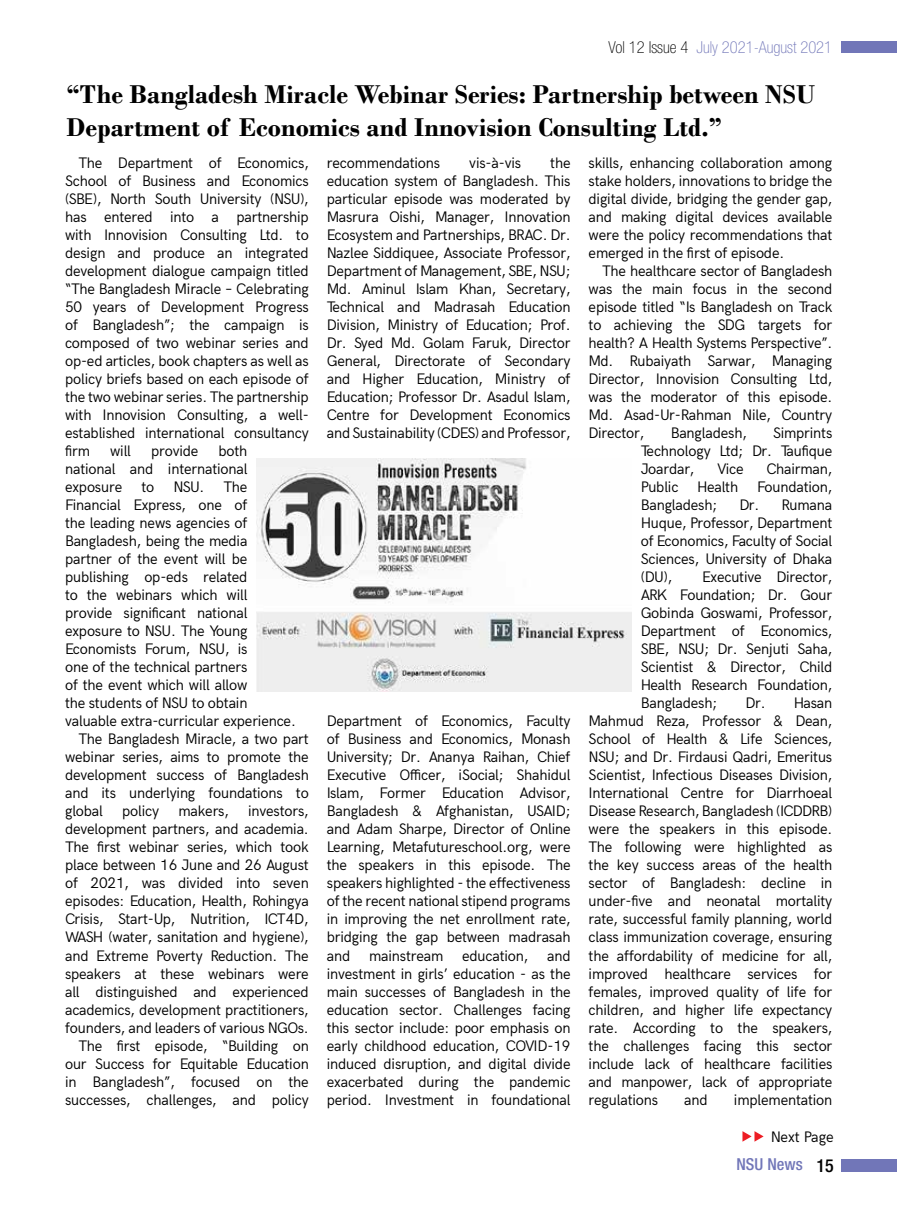
<style>
.page{position:relative;width:897px;height:1210px;background:#fff}
.page>*{position:absolute;margin:0;border:0;box-sizing:border-box;transform-origin:0 0}
.t1{font:700 27px/32.4px "Bodoni";color:#000}
.t2{font:100 condensed 16.5px "Helvetica Neue LT Pro";color:#7176b8}
.t3{font:500 condensed 16.5px "Helvetica Neue LT Pro";color:#7176b8}
.t4{font:15px/18px "Acari Sans";letter-spacing:-.01em;color:#000;text-align:justify}
.s1{color:#000}
.s2{font-size:18px;color:#000}
</style>
<div class="page">
<div style="left:840px;top:1158px;width:56px;height:13px;background:#7176b8"></div>
<div style="left:840px;top:41px;width:56px;height:11px;background:#7176b8"></div>
<svg style="left:742px;top:1131px;width:21px;height:10px"></svg>
<img style="left:256px;top:458px;width:375px;height:234px">
<p class="t2" style="left:608px;top:38px;width:225px"><span class="s1">Vol 12 Issue 4</span> July 2021-August 2021</p>
<h1 class="t1" style="left:67px;top:78px;width:749px">“The Bangladesh Miracle Webinar Series: Partnership between NSU<br>Department of Economics and Innovision Consulting Ltd.”</h1>
<p class="t4" style="left:65px;top:153px;width:245px;text-indent:13px">The Department of Economics, School of Business and Economics (SBE), North South University (NSU), has entered into a partnership with Innovision Consulting Ltd. to design and produce an integrated development dialogue campaign titled “The Bangladesh Miracle – Celebrating 50 years of Development Progress of Bangladesh”; the campaign is composed of two webinar series and op-ed articles, book chapters as well as policy briefs based on each episode of the two webinar series. The partnership with Innovision Consulting, a well&shy;established international consultancy firm</p>
<p class="t4" style="left:327px;top:153px;width:245px;text-indent:223px">the education system of Bangladesh. This particular episode was moderated by Masrura Oishi, Manager, Innovation Ecosystem and Partnerships, BRAC. Dr.<br>Nazlee Siddiquee, Associate Professor, Department of Management, SBE, NSU; Md. Aminul Islam Khan, Secretary, Technical and Madrasah Education Division, Ministry of Education; Prof.<br>Dr. Syed Md. Golam Faruk, Director General, Directorate of Secondary and Higher Education, Ministry of Education; Professor Dr. Asadul Islam, Centre for Development Economics and Sustainability (CDES) and Professor,</p>
<p class="t4" style="left:327px;top:153px;width:115px">recommendations</p>
<p class="t4" style="left:469px;top:153px;width:53px">vis-à-vis</p>
<p class="t4" style="left:588px;top:153px;width:245px">skills, enhancing collaboration among stake holders, innovations to bridge the digital divide, bridging the gender gap, and making digital devices available were the policy recommendations that emerged in the first of episode.</p>
<p class="t4" style="left:588px;top:261px;width:245px;text-indent:13px">The healthcare sector of Bangladesh was the main focus in the second episode titled “Is Bangladesh on Track to achieving the SDG targets for health? A Health Systems Perspective”.<br>Md. Rubaiyath Sarwar, Managing Director, Innovision Consulting Ltd, was the moderator of this episode.<br>Md. Asad-Ur-Rahman Nile, Country Director,</p>
<p class="t4" style="left:640px;top:423px;width:193px;text-indent:132px">Simprints Technology Ltd; Dr. Taufique Joardar,</p>
<p class="t4" style="left:670px;top:423px;width:78px">Bangladesh,</p>
<p class="t4" style="left:65px;top:441px;width:184px;text-indent:153px">both national and international exposure</p>
<p class="t4" style="left:110px;top:441px;width:22px">will</p>
<p class="t4" style="left:151px;top:441px;width:49px">provide</p>
<p class="t4" style="left:717px;top:459px;width:28px">Vice</p>
<p class="t4" style="left:766px;top:459px;width:67px">Chairman,</p>
<p class="t4" style="left:141px;top:477px;width:14px">to</p>
<p class="t4" style="left:173px;top:477px;width:33px">NSU.</p>
<p class="t4" style="left:223px;top:477px;width:25px">The</p>
<p class="t4" style="left:65px;top:495px;width:184px">Financial Express, one of</p>
<p class="t4" style="left:65px;top:513px;width:184px">the leading news agencies of</p>
<p class="t4" style="left:65px;top:531px;width:184px">Bangladesh, being the media</p>
<p class="t4" style="left:65px;top:549px;width:184px">partner of the event will be</p>
<p class="t4" style="left:65px;top:567px;width:184px">publishing op-eds related</p>
<p class="t4" style="left:65px;top:585px;width:184px">to the webinars which will</p>
<p class="t4" style="left:65px;top:603px;width:184px">provide significant national</p>
<p class="t4" style="left:65px;top:621px;width:184px">exposure to NSU. The Young</p>
<p class="t4" style="left:65px;top:639px;width:184px">Economists Forum, NSU, is</p>
<p class="t4" style="left:65px;top:657px;width:184px">one of the technical partners</p>
<p class="t4" style="left:65px;top:675px;width:184px">of the event which will allow</p>
<p class="t4" style="left:65px;top:693px;width:184px">the students of NSU to obtain</p>
<p class="t4" style="left:65px;top:711px;width:232px">valuable extra-curricular experience.</p>
<p class="t4" style="left:79px;top:729px;width:232px">The Bangladesh Miracle, a two part</p>
<p class="t4" style="left:65px;top:747px;width:245px">webinar series, aims to promote the</p>
<p class="t4" style="left:65px;top:765px;width:245px">development success of Bangladesh</p>
<p class="t4" style="left:65px;top:783px;width:245px">and its underlying foundations to</p>
<p class="t4" style="left:65px;top:801px;width:39px">global</p>
<p class="t4" style="left:122px;top:801px;width:38px">policy</p>
<p class="t4" style="left:178px;top:801px;width:52px">makers,</p>
<p class="t4" style="left:640px;top:477px;width:39px">Public</p>
<p class="t4" style="left:697px;top:477px;width:42px">Health</p>
<p class="t4" style="left:757px;top:477px;width:77px">Foundation,</p>
<p class="t4" style="left:640px;top:495px;width:78px">Bangladesh;</p>
<p class="t4" style="left:640px;top:495px;width:193px;text-indent:99px">Dr. Rumana Huque, Professor, Department of Economics, Faculty of Social Sciences, University of Dhaka (DU),</p>
<p class="t4" style="left:640px;top:567px;width:193px;text-indent:61px">Executive Director, ARK Foundation; Dr. Gour Gobinda Goswami, Professor, Department of Economics, SBE, NSU; Dr. Senjuti Saha, Scientist &amp; Director, Child Health Research Foundation, Bangladesh;</p>
<p class="t4" style="left:588px;top:693px;width:245px;text-indent:157px">Dr. Hasan Mahmud Reza, Professor &amp; Dean, School of Health &amp; Life Sciences, NSU; and Dr. Firdausi Qadri, Emeritus Scientist, Infectious Diseases Division, International Centre for Diarrhoeal Disease Research, Bangladesh (ICDDRB) were the speakers in this episode.<br>The following were highlighted as the key success areas of the health sector of Bangladesh: decline in under-five and neonatal mortality rate, successful family planning, world class immunization coverage, ensuring the affordability of medicine for all, improved healthcare services for females, improved quality of life for children, and higher life expectancy rate. According to the speakers, the challenges facing this sector include lack of healthcare facilities and manpower, lack of appropriate regulations</p>
<p class="t4" style="left:327px;top:711px;width:245px">Department of Economics, Faculty of Business and Economics, Monash University; Dr. Ananya Raihan, Chief Executive Officer, iSocial; Shahidul Islam, Former Education Advisor, Bangladesh &amp; Afghanistan, USAID; and Adam Sharpe, Director of Online Learning, Metafutureschool.org, were the speakers in this episode. The speakers highlighted - the effectiveness of the recent national stipend programs in improving the net enrollment rate, bridging the gap between madrasah and</p>
<p class="t4" style="left:65px;top:801px;width:245px;text-align:right">investors,<br>development partners, and academia.<br>The first webinar series, which took place between 16 June and 26 August of 2021, was divided into seven episodes: Education, Health, Rohingya Crisis, Start-Up, Nutrition, ICT4D, WASH (water, sanitation and hygiene), and Extreme Poverty Reduction. The speakers at these webinars were all distinguished and experienced academics, development practitioners, founders, and leaders of various NGOs.<br>The first episode, “Building on our Success for Equitable Education in Bangladesh”, focused on the successes, challenges, and policy</p>
<p class="t4" style="left:327px;top:945px;width:245px;text-indent:220px">and investment in girls’ education - as the main successes of Bangladesh in the education sector. Challenges facing this sector include: poor emphasis on early childhood education, COVID-19 induced disruption, and digital divide exacerbated during the pandemic period. Investment in foundational</p>
<p class="t4" style="left:369px;top:945px;width:76px">mainstream</p>
<p class="t4" style="left:462px;top:945px;width:68px">education,</p>
<p class="t4" style="left:684px;top:1089px;width:25px">and</p>
<p class="t4" style="left:733px;top:1089px;width:100px">implementation</p>
<p class="t4" style="left:770px;top:1126px;width:65px">Next Page</p>
<p class="t3" style="left:736px;top:1154px;width:99px">NSU News <span class="s2">15</span></p>
</div>
